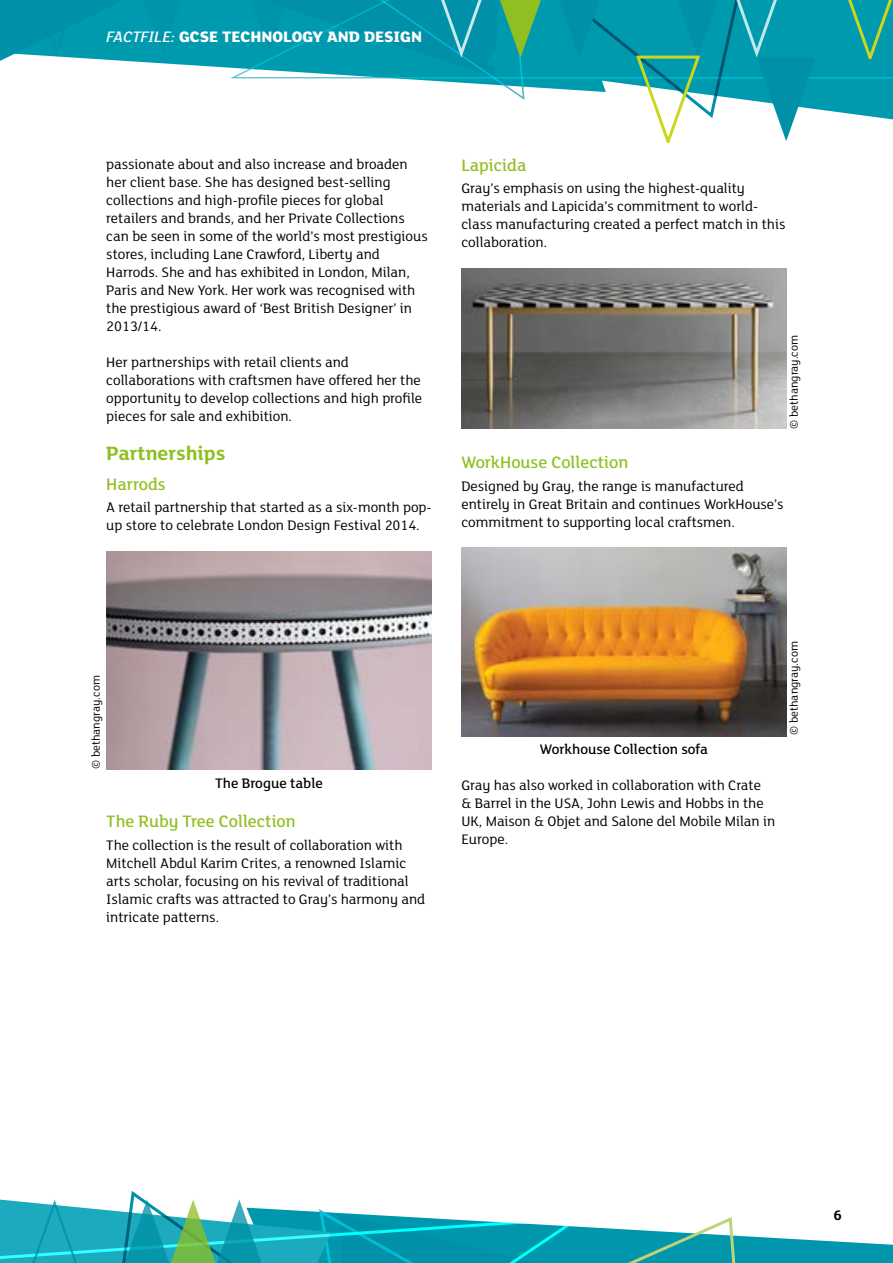
<style>
.page{position:relative;width:893px;height:1263px;background:#fff}
.page>*{position:absolute;margin:0;border:0;box-sizing:border-box;transform-origin:0 0}
.t1{font:700 21px "FS Lola";color:#90bf21}
.t2{font:500 18px "FS Lola";color:#90bf21}
.t3{font:800 16.5px "FS Lola";color:#fff}
.t4{font:15px/18px "FS Lola";color:#000}
.t5{font:500 15px "FS Lola";color:#000}
.t6{font:700 15px "FS Lola";color:#000}
.t7{font:12px "FS Lola";color:#000}
.s1{font-weight:500;font-style:italic}
.s2{font-weight:500}
</style>
<div class="page">
<div style="left:189px;top:0;width:36px;height:68px;background:#009aaf"></div>
<svg style="left:0;top:0;width:189px;height:65px;background:#169fb3"></svg>
<svg style="left:225px;top:0;width:668px;height:144px"></svg>
<svg style="left:0;top:1191px;width:893px;height:72px"></svg>
<img style="left:106px;top:551px;width:326px;height:219px">
<img style="left:461px;top:268px;width:326px;height:161px">
<img style="left:461px;top:548px;width:326px;height:188px">
<p class="t3" style="left:200px;top:25px;width:224px">SE TECHNOLOGY AND DES GN</p>
<p class="t3" style="left:107px;top:26px;width:357px"><span class="s1">FACTFILE:</span> GCE HISTORY OF ART / <span class="s2">ARCHITECTURE</span></p>
<p class="t4" style="left:106px;top:154px;width:323px">passionate about and also increase and broaden her client base. She has designed best-selling collections and high-profile pieces for global retailers and brands, and her Private Collections can be seen in some of the world’s most prestigious stores, including Lane Crawford, Liberty and Harrods. She and has exhibited in London, Milan, Paris and New York. Her work was recognised with the prestigious award of ‘Best British Designer’ in 2013/14.</p>
<p class="t4" style="left:106px;top:352px;width:317px">Her partnerships with retail clients and collaborations with craftsmen have offered her the opportunity to develop collections and high profile pieces for sale and exhibition.</p>
<h1 class="t1" style="left:106px;top:438px;width:120px">Partnerships</h1>
<p class="t2" style="left:106px;top:472px;width:61px">Harrods</p>
<p class="t4" style="left:106px;top:497px;width:327px">A retail partnership that started as a six-month pop&shy;up store to celebrate London Design Festival 2014.</p>
<p class="t2" style="left:461px;top:153px;width:67px">Lapicida</p>
<p class="t4" style="left:461px;top:179px;width:325px">Gray’s emphasis on using the highest-quality materials and Lapicida’s commitment to world&shy;class manufacturing created a perfect match in this collaboration.</p>
<p class="t7" style="left:786px;top:429px;width:96px;rotate:-90deg">© bethangray.com</p>
<p class="t2" style="left:461px;top:451px;width:168px">WorkHouse Collection</p>
<p class="t4" style="left:461px;top:476px;width:324px">Designed by Gray, the range is manufactured entirely in Great Britain and continues WorkHouse’s commitment to supporting local craftsmen.</p>
<p class="t7" style="left:88px;top:769px;width:96px;rotate:-90deg">© bethangray.com</p>
<p class="t5" style="left:215px;top:773px;width:109px">The Brogue table</p>
<p class="t2" style="left:106px;top:810px;width:191px">The Ruby Tree Collection</p>
<p class="t4" style="left:106px;top:835px;width:320px">The collection is the result of collaboration with Mitchell Abdul Karim Crites, a renowned Islamic arts scholar, focusing on his revival of traditional Islamic crafts was attracted to Gray’s harmony and intricate patterns.</p>
<p class="t5" style="left:540px;top:740px;width:170px">Workhouse Collection sofa</p>
<p class="t4" style="left:461px;top:776px;width:315px">Gray has also worked in collaboration with Crate<br>&amp; Barrel in the USA, John Lewis and Hobbs in the UK, Maison &amp; Objet and Salone del Mobile Milan in Europe.</p>
<p class="t7" style="left:786px;top:735px;width:96px;rotate:-90deg">© bethangray.com</p>
<p class="t6" style="left:834px;top:1205px;width:10px">6</p>
</div>
